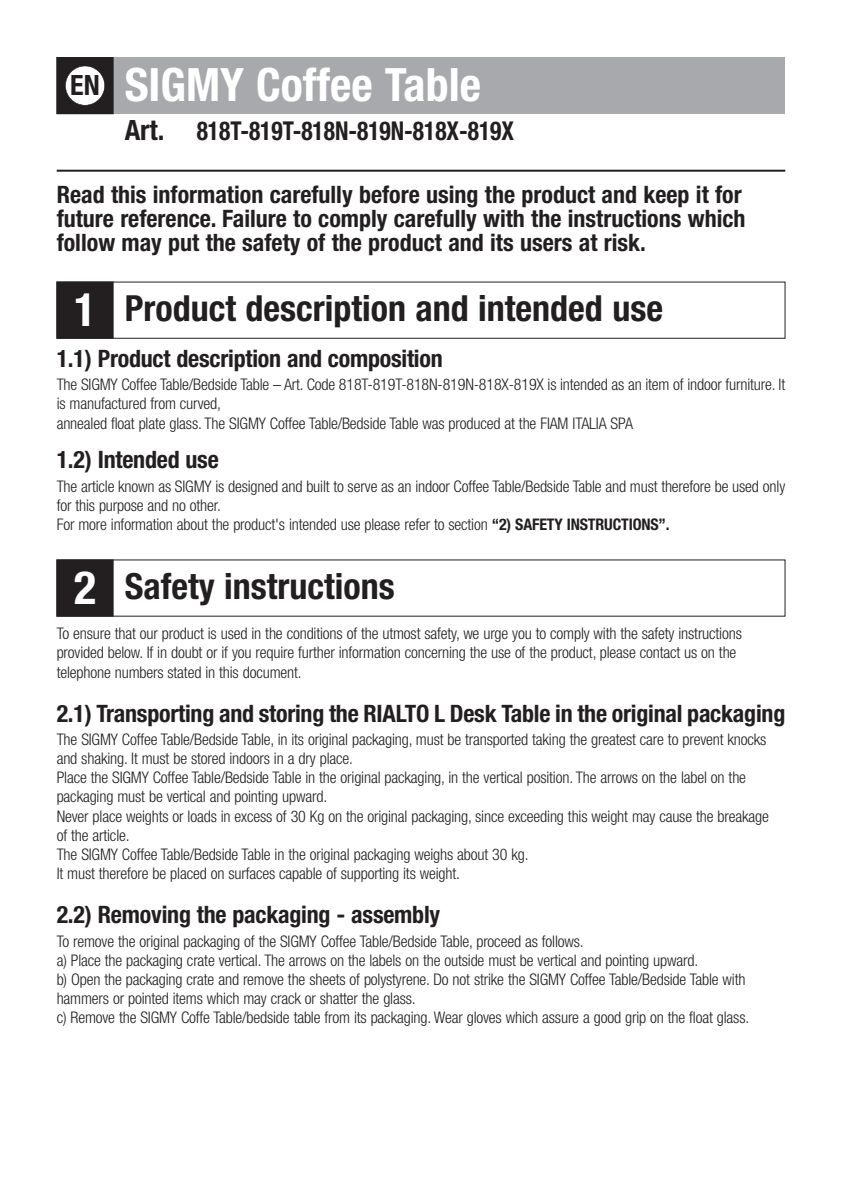
<style>
.page{position:relative;width:842px;height:1191px;background:#fff}
.page>*{position:absolute;margin:0;border:0;box-sizing:border-box;transform-origin:0 0}
.t1{font:700 condensed 46px "Helvetica Neue";color:#fff}
.t2{font:700 condensed 36px "Helvetica Neue";color:#231f20}
.t3{font:700 condensed 28px "Helvetica Neue";color:#231f20}
.t4{font:700 condensed 26px "Helvetica Neue";color:#231f20;scale:.9 1}
.t5{font:700 condensed 24px/24px "Helvetica Neue";color:#231f20}
.t6{font:300 condensed 16px/19.2px "Helvetica Neue";letter-spacing:-.01em;color:#231f20}
.s1{font-size:28px}
.s2{font-size:46px;color:#fff}
.s3{font-weight:700}
</style>
<div class="page">
<div style="left:57px;top:57px;width:728px;height:57px;background:#a7a9ac"></div>
<div style="left:57px;top:282px;width:56px;height:56px;background:#231f20"></div>
<div style="left:57px;top:58px;width:56px;height:55px;background:#231f20"></div>
<div style="left:57px;top:57px;width:56px;height:57px;border:1px solid #231f20"></div>
<div style="left:65px;top:66px;width:40px;height:39px;background:#fff;border-radius:50%"></div>
<div style="left:65px;top:66px;width:40px;height:39px;border:1px solid #231f20;border-radius:50%"></div>
<div style="left:57px;top:560px;width:56px;height:56px;background:#231f20"></div>
<div style="left:57px;top:559px;width:56px;height:57px;border:1px solid #231f20"></div>
<hr style="left:57px;top:170px;width:728px;height:2px;background:#231f20">
<h3 class="t3" style="left:70px;top:75px;width:31px">EN</h3>
<h1 class="t1" style="left:125px;top:69px;width:358px">SIGMY Coffee Table</h1>
<h3 class="t4" style="left:125px;top:121px;width:434px"><span class="s1">Art.</span> 818T-819T-818N-819N-818X-819X</h3>
<h3 class="t5" style="left:57px;top:184px;width:690px">Read this information carefully before using the product and keep it for future reference. Failure to comply carefully with the instructions which follow may put the safety of the product and its users at risk.</h3>
<h2 class="t2" style="left:74px;top:296px;width:591px"><span class="s2">1</span> Product description and intended use</h2>
<h3 class="t5" style="left:57px;top:348px;width:388px">1.1) Product description and composition</h3>
<p class="t6" style="left:57px;top:376px;width:730px">The SIGMY Coffee Table/Bedside Table – Art. Code 818T-819T-818N-819N-818X-819X is intended as an item of indoor furniture. It is manufactured from curved,<br>annealed float plate glass. The SIGMY Coffee Table/Bedside Table was produced at the FIAM ITALIA SPA</p>
<h3 class="t5" style="left:57px;top:450px;width:164px">1.2) Intended use</h3>
<p class="t6" style="left:57px;top:477px;width:730px">The article known as SIGMY is designed and built to serve as an indoor Coffee Table/Bedside Table and must therefore be used only for this purpose and no other.<br>For more information about the product's intended use please refer to section <span class="s3">“2) SAFETY INSTRUCTIONS”.</span></p>
<h2 class="t2" style="left:74px;top:573px;width:322px"><span class="s2">2</span> Safety instructions</h2>
<p class="t6" style="left:57px;top:625px;width:687px">To ensure that our product is used in the conditions of the utmost safety, we urge you to comply with the safety instructions provided below. If in doubt or if you require further information concerning the use of the product, please contact us on the telephone numbers stated in this document.</p>
<h3 class="t5" style="left:57px;top:703px;width:730px">2.1) Transporting and storing the RIALTO L Desk Table in the original packaging</h3>
<p class="t6" style="left:57px;top:731px;width:714px">The SIGMY Coffee Table/Bedside Table, in its original packaging, must be transported taking the greatest care to prevent knocks and shaking. It must be stored indoors in a dry place.<br>Place the SIGMY Coffee Table/Bedside Table in the original packaging, in the vertical position. The arrows on the label on the packaging must be vertical and pointing upward.<br>Never place weights or loads in excess of 30 Kg on the original packaging, since exceeding this weight may cause the breakage of the article.<br>The SIGMY Coffee Table/Bedside Table in the original packaging weighs about 30 kg.<br>It must therefore be placed on surfaces capable of supporting its weight.</p>
<h3 class="t5" style="left:57px;top:905px;width:385px">2.2) Removing the packaging - assembly</h3>
<p class="t6" style="left:57px;top:932px;width:694px">To remove the original packaging of the SIGMY Coffee Table/Bedside Table, proceed as follows.<br>a) Place the packaging crate vertical. The arrows on the labels on the outside must be vertical and pointing upward.<br>b) Open the packaging crate and remove the sheets of polystyrene. Do not strike the SIGMY Coffee Table/Bedside Table with hammers or pointed items which may crack or shatter the glass.<br>c) Remove the SIGMY Coffe Table/bedside table from its packaging. Wear gloves which assure a good grip on the float glass.</p>
</div>
